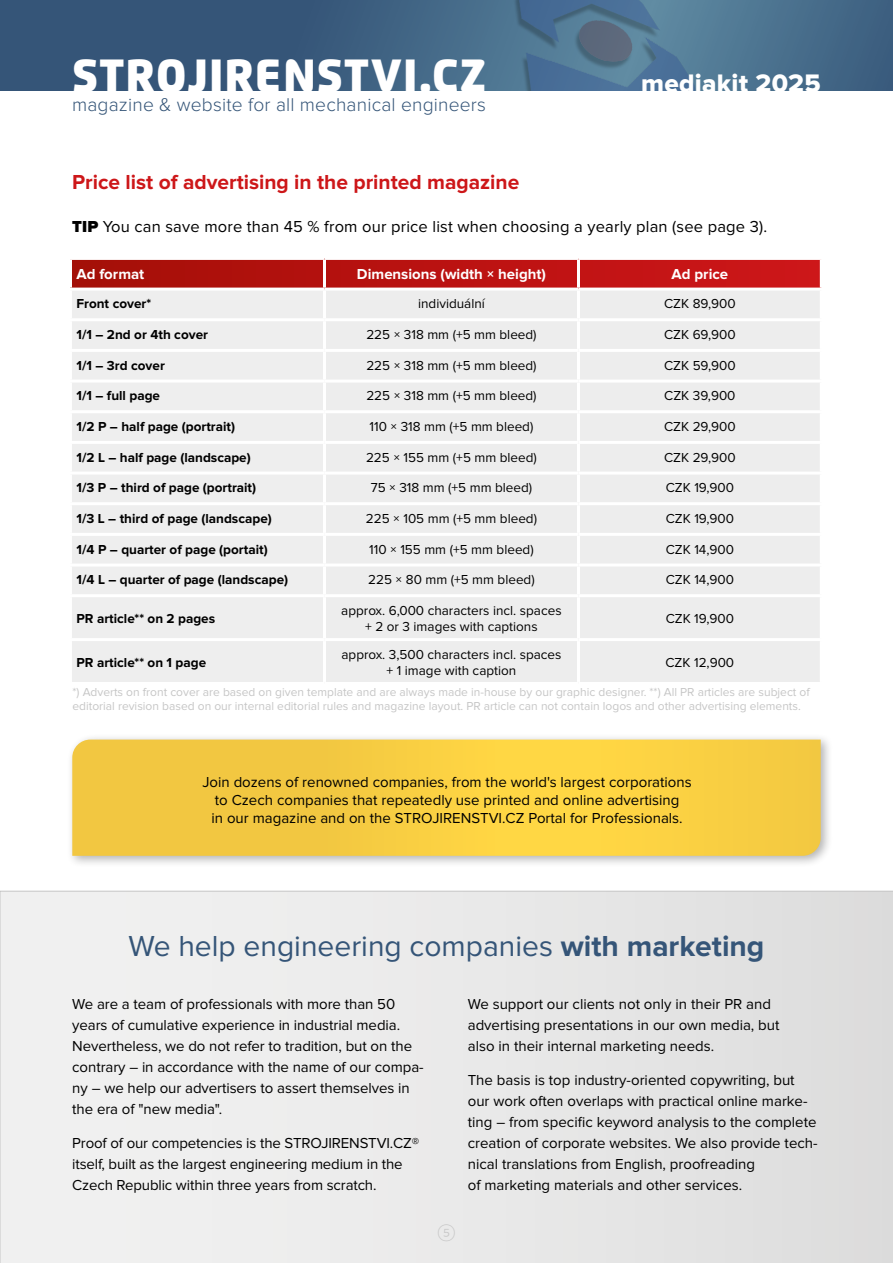
<style>
.page{position:relative;width:893px;height:1263px;background:#fff}
.page>*{position:absolute;margin:0;border:0;box-sizing:border-box;transform-origin:0 0}
.t1{font:900 46.5px "Flexo";letter-spacing:.01em;color:#fff}
.t2{font:30px "Proxima Nova";color:#355578}
.t3{font:26.25px "Proxima Nova Extrabld";letter-spacing:.01em;color:#fff}
.t4{font:700 21px "Proxima Nova";color:#cd1719}
.t5{font:300 19.2px "Proxima Nova";letter-spacing:.01em;color:#355578}
.t6{font:18px "Whitney Index White Rd Lt";color:#c6c6c6}
.t7{font:16.5px "Proxima Nova";letter-spacing:.01em;color:#000}
.t8{font:15px/21px "Proxima Nova";color:#000}
.t9{font:700 15px "Proxima Nova";color:#fff}
.t10{font:13.5px/16.2px "Proxima Nova";color:#000;text-align:center}
.t11{font:700 13.5px "Proxima Nova";color:#000}
.t12{font:12px/14.4px "Proxima Nova";color:#c6c6c6}
.s1{font-weight:900}
.s2{font-weight:700}
</style>
<div class="page">
<svg style="left:0;top:891px;width:893px;height:372px"></svg>
<svg style="left:0;top:0;width:893px;height:91px;background:#3c5e7f"></svg>
<img style="left:480px;top:0;width:251px;height:90px">
<div style="left:70px;top:258px;width:254px;height:31px;background:#ac100b"></div>
<svg style="left:326px;top:260px;width:494px;height:28px;background:#c11717"></svg>
<div style="left:72px;top:291px;width:251px;height:391px;background:#eee"></div>
<div style="left:326px;top:291px;width:494px;height:391px;background:#ededed"></div>
<hr style="left:69px;top:257px;width:255px;height:3px;background:#fff">
<hr style="left:69px;top:260px;width:3px;height:28px;background:#fff">
<hr style="left:323px;top:260px;width:3px;height:28px;background:#fff">
<hr style="left:577px;top:260px;width:3px;height:28px;background:#fff">
<hr style="left:69px;top:288px;width:255px;height:3px;background:#fff">
<hr style="left:577px;top:291px;width:3px;height:27px;background:#fff">
<hr style="left:69px;top:318px;width:255px;height:3px;background:#fff">
<hr style="left:324px;top:318px;width:254px;height:3px;background:#fff">
<hr style="left:578px;top:318px;width:245px;height:3px;background:#fff">
<hr style="left:577px;top:321px;width:3px;height:28px;background:#fff">
<hr style="left:69px;top:349px;width:255px;height:3px;background:#fff">
<hr style="left:324px;top:349px;width:254px;height:3px;background:#fff">
<hr style="left:578px;top:349px;width:245px;height:3px;background:#fff">
<hr style="left:577px;top:352px;width:3px;height:28px;background:#fff">
<hr style="left:69px;top:380px;width:255px;height:3px;background:#fff">
<hr style="left:324px;top:380px;width:254px;height:3px;background:#fff">
<hr style="left:578px;top:380px;width:245px;height:3px;background:#fff">
<hr style="left:577px;top:383px;width:3px;height:27px;background:#fff">
<hr style="left:69px;top:410px;width:255px;height:3px;background:#fff">
<hr style="left:324px;top:410px;width:254px;height:3px;background:#fff">
<hr style="left:578px;top:410px;width:245px;height:3px;background:#fff">
<hr style="left:577px;top:413px;width:3px;height:28px;background:#fff">
<hr style="left:69px;top:441px;width:255px;height:3px;background:#fff">
<hr style="left:324px;top:441px;width:254px;height:3px;background:#fff">
<hr style="left:578px;top:441px;width:245px;height:3px;background:#fff">
<hr style="left:577px;top:444px;width:3px;height:27px;background:#fff">
<hr style="left:69px;top:471px;width:255px;height:3px;background:#fff">
<hr style="left:324px;top:471px;width:254px;height:3px;background:#fff">
<hr style="left:578px;top:471px;width:245px;height:3px;background:#fff">
<hr style="left:577px;top:474px;width:3px;height:28px;background:#fff">
<hr style="left:69px;top:502px;width:255px;height:3px;background:#fff">
<hr style="left:324px;top:502px;width:254px;height:3px;background:#fff">
<hr style="left:578px;top:502px;width:245px;height:3px;background:#fff">
<hr style="left:577px;top:505px;width:3px;height:28px;background:#fff">
<hr style="left:69px;top:533px;width:255px;height:3px;background:#fff">
<hr style="left:324px;top:533px;width:254px;height:3px;background:#fff">
<hr style="left:578px;top:533px;width:245px;height:3px;background:#fff">
<hr style="left:577px;top:536px;width:3px;height:27px;background:#fff">
<hr style="left:69px;top:563px;width:255px;height:3px;background:#fff">
<hr style="left:324px;top:563px;width:254px;height:3px;background:#fff">
<hr style="left:578px;top:563px;width:245px;height:3px;background:#fff">
<hr style="left:577px;top:566px;width:3px;height:28px;background:#fff">
<hr style="left:69px;top:594px;width:255px;height:3px;background:#fff">
<hr style="left:324px;top:594px;width:254px;height:3px;background:#fff">
<hr style="left:578px;top:594px;width:245px;height:3px;background:#fff">
<hr style="left:577px;top:597px;width:3px;height:41px;background:#fff">
<hr style="left:69px;top:638px;width:255px;height:3px;background:#fff">
<hr style="left:324px;top:638px;width:254px;height:3px;background:#fff">
<hr style="left:578px;top:638px;width:245px;height:3px;background:#fff">
<hr style="left:577px;top:641px;width:3px;height:41px;background:#fff">
<div style="left:66px;top:733px;width:767px;height:135px;background:#000;opacity:.3"></div>
<svg style="left:72px;top:739px;width:749px;height:117px;background:#f7cd43"></svg>
<h1 class="t1" style="left:72px;top:47px;width:416px">STROJIRENSTVI.CZ</h1>
<p class="t5" style="left:72px;top:96px;width:415px">magazine &amp; website for all mechanical engineers</p>
<h3 class="t3" style="left:641px;top:71px;width:181px">mediakit 2025</h3>
<h3 class="t4" style="left:72px;top:172px;width:449px">Price list of advertising in the printed magazine</h3>
<p class="t7" style="left:72px;top:219px;width:697px"><span class="s1">TIP</span> You can save more than 45 % from our price list when choosing a yearly plan (see page 3).</p>
<p class="t9" style="left:76px;top:267px;width:69px">Ad format</p>
<p class="t9" style="left:357px;top:267px;width:191px">Dimensions (width × height)</p>
<p class="t9" style="left:672px;top:267px;width:58px">Ad price</p>
<p class="t11" style="left:76px;top:298px;width:76px">Front cover*</p>
<p class="t10" style="left:418px;top:296px;width:68px">individuální</p>
<p class="t10" style="left:664px;top:296px;width:73px">CZK 89,900</p>
<p class="t11" style="left:77px;top:328px;width:133px">1/1 – 2nd or 4th cover</p>
<p class="t10" style="left:366px;top:327px;width:172px">225 × 318 mm (+5 mm bleed)</p>
<p class="t10" style="left:664px;top:327px;width:73px">CZK 69,900</p>
<p class="t11" style="left:76px;top:359px;width:90px">1/1 – 3rd cover</p>
<p class="t10" style="left:366px;top:358px;width:172px">225 × 318 mm (+5 mm bleed)</p>
<p class="t10" style="left:664px;top:358px;width:73px">CZK 59,900</p>
<p class="t11" style="left:76px;top:390px;width:85px">1/1 – full page</p>
<p class="t10" style="left:366px;top:388px;width:172px">225 × 318 mm (+5 mm bleed)</p>
<p class="t10" style="left:664px;top:388px;width:73px">CZK 39,900</p>
<p class="t11" style="left:76px;top:420px;width:160px">1/2 P – half page (portrait)</p>
<p class="t10" style="left:370px;top:419px;width:165px">110 × 318 mm (+5 mm bleed)</p>
<p class="t10" style="left:664px;top:419px;width:73px">CZK 29,900</p>
<p class="t11" style="left:76px;top:451px;width:176px">1/2 L – half page (landscape)</p>
<p class="t10" style="left:366px;top:449px;width:172px">225 × 155 mm (+5 mm bleed)</p>
<p class="t10" style="left:664px;top:449px;width:73px">CZK 29,900</p>
<p class="t11" style="left:76px;top:482px;width:181px">1/3 P – third of page (portrait)</p>
<p class="t10" style="left:371px;top:480px;width:163px">75 × 318 mm (+5 mm bleed)</p>
<p class="t10" style="left:666px;top:480px;width:70px">CZK 19,900</p>
<p class="t11" style="left:76px;top:512px;width:197px">1/3 L – third of page (landscape)</p>
<p class="t10" style="left:366px;top:511px;width:173px">225 × 105 mm (+5 mm bleed)</p>
<p class="t10" style="left:666px;top:511px;width:70px">CZK 19,900</p>
<p class="t11" style="left:76px;top:543px;width:193px">1/4 P – quarter of page (portait)</p>
<p class="t10" style="left:369px;top:541px;width:166px">110 × 155 mm (+5 mm bleed)</p>
<p class="t10" style="left:666px;top:541px;width:70px">CZK 14,900</p>
<p class="t11" style="left:76px;top:573px;width:213px">1/4 L – quarter of page (landscape)</p>
<p class="t10" style="left:368px;top:572px;width:168px">225 × 80 mm (+5 mm bleed)</p>
<p class="t10" style="left:666px;top:572px;width:70px">CZK 14,900</p>
<p class="t11" style="left:76px;top:612px;width:140px">PR article** on 2 pages</p>
<p class="t10" style="left:341px;top:603px;width:222px">approx. 6,000 characters incl. spaces + 2 or 3 images with captions</p>
<p class="t10" style="left:666px;top:611px;width:70px">CZK 19,900</p>
<p class="t11" style="left:76px;top:656px;width:131px">PR article** on 1 page</p>
<p class="t10" style="left:341px;top:647px;width:221px">approx. 3,500 characters incl. spaces + 1 image with caption</p>
<p class="t10" style="left:665px;top:655px;width:70px">CZK 12,900</p>
<p class="t12" style="left:72px;top:685px;width:739px">*) Adverts on front cover are based on given template and are always made in-house by our graphic designer. **) All PR articles are subject of editorial revision based on our internal editorial rules and magazine layout. PR article can not contain logos and other advertising elements.</p>
<p class="t8" style="left:202px;top:773px;width:491px;line-height:18px;text-align:center">Join dozens of renowned companies, from the world's largest corporations to Czech companies that repeatedly use printed and online advertising<br>in our magazine and on the STROJIRENSTVI.CZ Portal for Professionals.</p>
<h2 class="t2" style="left:128px;top:932px;width:638px">We help engineering companies <span class="s2">with marketing</span></h2>
<p class="t8" style="left:72px;top:994px;width:353px">We are a team of professionals with more than 50 years of cumulative experience in industrial media.<br>Nevertheless, we do not refer to tradition, but on the contrary – in accordance with the name of our compa&shy;ny – we help our advertisers to assert themselves in the era of "new media".</p>
<p class="t8" style="left:72px;top:1133px;width:348px">Proof of our competencies is the STROJIRENSTVI.CZ® itself, built as the largest engineering medium in the<br>Czech Republic within three years from scratch.</p>
<p class="t6" style="left:437px;top:1224px;width:19px">5</p>
<p class="t8" style="left:468px;top:994px;width:313px">We support our clients not only in their PR and advertising presentations in our own media, but also in their internal marketing needs.</p>
<p class="t8" style="left:468px;top:1070px;width:351px">The basis is top industry-oriented copywriting, but our work often overlaps with practical online marke&shy;ting – from specific keyword analysis to the complete creation of corporate websites. We also provide tech&shy;nical translations from English, proofreading<br>of marketing materials and other services.</p>
</div>
